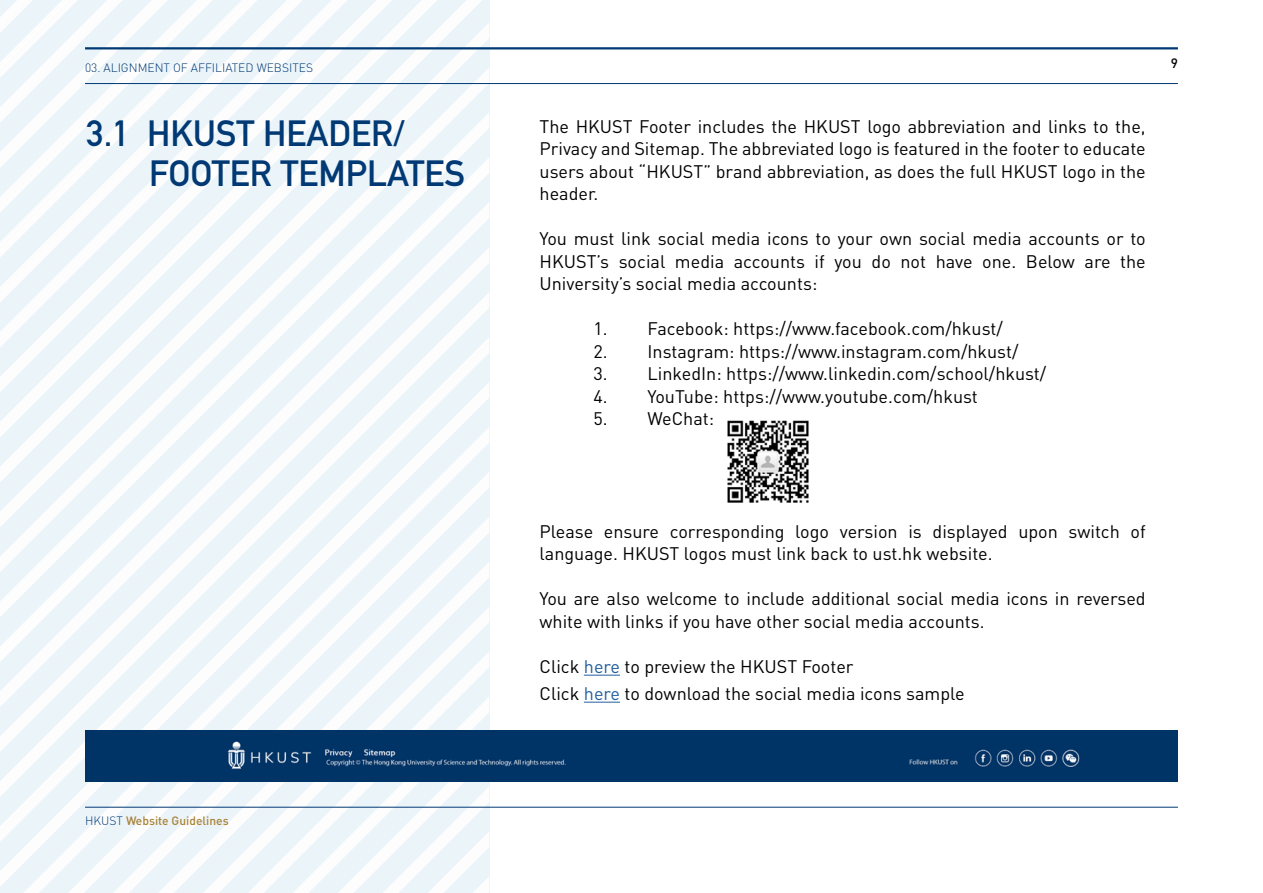
<style>
.page{position:relative;width:1263px;height:893px;background:#fff}
.page>*{position:absolute;margin:0;border:0;box-sizing:border-box;transform-origin:0 0}
.t1{font:700 36px/40.5px "DIN Alternate";color:#003974}
.t2{font:18px/22.5px "DIN";color:#000}
.t3{font:500 13.5px "DIN";color:#000}
.t4{font:300 12px "DIN";color:#003974}
.t5{font:500 12px "DIN";color:#a88337}
.s1{font-weight:300;color:#003974}
.s2{color:#215e9e}
</style>
<div class="page">
<svg style="left:0;top:842px;width:489px;height:45px;fill:#ebf4f9"></svg>
<svg style="left:0;top:797px;width:489px;height:45px;fill:#ebf4f9"></svg>
<svg style="left:0;top:752px;width:489px;height:45px;fill:#ebf4f9"></svg>
<svg style="left:0;top:707px;width:489px;height:45px;fill:#ebf4f9"></svg>
<svg style="left:0;top:662px;width:489px;height:45px;fill:#ebf4f9"></svg>
<svg style="left:0;top:617px;width:489px;height:45px;fill:#ebf4f9"></svg>
<svg style="left:0;top:572px;width:489px;height:45px;fill:#ebf4f9"></svg>
<svg style="left:0;top:527px;width:489px;height:45px;fill:#ebf4f9"></svg>
<svg style="left:0;top:22px;width:489px;height:505px;fill:#ebf4f9"></svg>
<svg style="left:445px;top:0;width:37px;height:482px;fill:#ebf4f9"></svg>
<svg style="left:0;top:0;width:445px;height:499px;fill:#ebf4f9"></svg>
<svg style="left:0;top:0;width:423px;height:476px;fill:#ebf4f9"></svg>
<svg style="left:0;top:0;width:400px;height:454px;fill:#ebf4f9"></svg>
<svg style="left:0;top:0;width:378px;height:431px;fill:#ebf4f9"></svg>
<hr style="left:584px;top:675px;width:36px;height:1px;background:#215e9e">
<hr style="left:584px;top:702px;width:36px;height:1px;background:#215e9e">
<img style="left:727px;top:420px;width:82px;height:83px">
<div style="left:85px;top:731px;width:1093px;height:50px;background:#003466"></div>
<hr style="left:85px;top:807px;width:1093px;height:1px;background:#003974">
<hr style="left:85px;top:47px;width:1093px;height:2px;background:#003974">
<hr style="left:85px;top:83px;width:1093px;height:1px;background:#003974">
<p class="t4" style="left:85px;top:60px;width:229px">03. ALIGNMENT OF AFFILIATED WEBSITES</p>
<p class="t3" style="left:1171px;top:55px;width:9px">9</p>
<h1 class="t1" style="left:149px;top:110px;width:317px;text-indent:-63px">3.1 HKUST HEADER/<br>FOOTER TEMPLATES</h1>
<p class="t5" style="left:85px;top:813px;width:145px"><span class="s1">HKUST</span> Website Guidelines</p>
<p class="t2" style="left:540px;top:115px;width:608px;text-align:justify">The HKUST Footer includes the HKUST logo abbreviation and links to the, Privacy and Sitemap. The abbreviated logo is featured in the footer to educate users about “HKUST” brand abbreviation, as does the full HKUST logo in the header.</p>
<p class="t2" style="left:540px;top:227px;width:608px;text-align:justify">You must link social media icons to your own social media accounts or to HKUST’s social media accounts if you do not have one. Below are the University’s social media accounts:</p>
<p class="t2" style="left:594px;top:317px;width:411px">1. Facebook: https://www.facebook.com/hkust/</p>
<p class="t2" style="left:594px;top:340px;width:426px">2. Instagram: https://www.instagram.com/hkust/</p>
<p class="t2" style="left:594px;top:362px;width:454px">3. LinkedIn: https://www.linkedin.com/school/hkust/</p>
<p class="t2" style="left:594px;top:385px;width:386px">4. YouTube: https://www.youtube.com/hkust</p>
<p class="t2" style="left:594px;top:407px;width:122px">5. WeChat:</p>
<p class="t2" style="left:540px;top:520px;width:608px">Please ensure corresponding logo version is displayed upon switch of language. HKUST logos must link back to ust.hk website.</p>
<p class="t2" style="left:540px;top:587px;width:608px">You are also welcome to include additional social media icons in reversed white with links if you have other social media accounts.</p>
<p class="t2" style="left:540px;top:652px;width:427px;line-height:27px">Click <span class="s2">here</span> to preview the HKUST Footer<br>Click <span class="s2">here</span> to download the social media icons sample</p>
</div>
